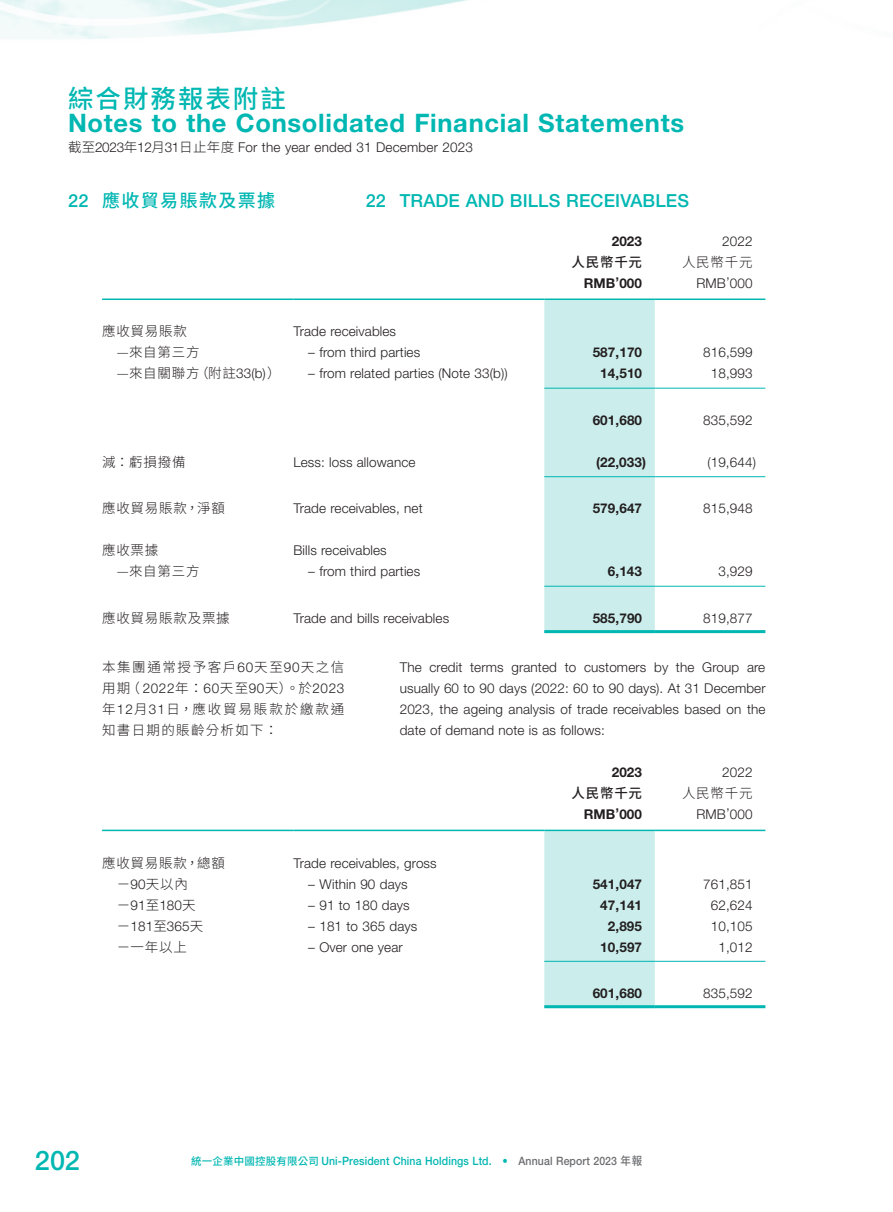
<style>
.page{position:relative;width:893px;height:1212px;background:#fff}
.page>*{position:absolute;margin:0;border:0;box-sizing:border-box;transform-origin:0 0}
.t1{font:500 27px "Helvetica Neue LT Std";color:#00b7b2}
.t2{font:700 25.5px "Helvetica Neue LT Std";letter-spacing:.03em;color:#00b7b2}
.t3{font:500 25.5px "Source Han Sans TC";letter-spacing:.08em;color:#00b7b2}
.Heading_1{font:500 18px "Helvetica Neue LT Std";letter-spacing:.01em;color:#00b7b2}
.C_Heading_1{font:500 18px "Source Han Sans TC";letter-spacing:.08em;color:#00b7b2}
.Body_Text{font:300 13.5px/21px "Helvetica Neue LT Std";letter-spacing:.01em;color:#231f20;text-align:justify}
.Body_Text-2{font:700 13.5px "Helvetica Neue LT Std";letter-spacing:.01em;color:#231f20}
.Body_Text-3{font:300 13.5px "Source Han Sans TC";letter-spacing:.06em;color:#231f20}
.C_Body_Text{font:300 13.5px/21px "Source Han Sans TC";letter-spacing:.12em;color:#231f20;text-align:justify}
.Body_Text-4{font:500 13.5px "Source Han Sans TC";letter-spacing:.06em;color:#231f20}
.t4{font:500 11.55px "Helvetica Neue LT Std";letter-spacing:.015em;color:#00b7b2;scale:.91 1}
.s1{font-family:"Source Han Sans TC"}
.s2{font-family:"Helvetica Neue LT Std"}
.s3{font-family:"Source Han Sans TC";font-size:10.5px}
.s4{color:#6c6d70}
.s5{font-family:"Source Han Sans TC";color:#6c6d70}
</style>
<div class="page">
<div style="left:544px;top:300px;width:111px;height:330px;background:#cbeeec"></div>
<hr style="left:102px;top:298px;width:191px;height:2px;background:#00b7b2">
<hr style="left:293px;top:298px;width:251px;height:2px;background:#00b7b2">
<hr style="left:544px;top:298px;width:111px;height:2px;background:#00b7b2">
<hr style="left:655px;top:298px;width:110px;height:2px;background:#00b7b2">
<hr style="left:544px;top:388px;width:111px;height:1px;background:#00b7b2">
<hr style="left:655px;top:388px;width:110px;height:1px;background:#00b7b2">
<hr style="left:544px;top:476px;width:111px;height:1px;background:#00b7b2">
<hr style="left:655px;top:476px;width:110px;height:1px;background:#00b7b2">
<hr style="left:544px;top:586px;width:111px;height:1px;background:#00b7b2">
<hr style="left:655px;top:586px;width:110px;height:1px;background:#00b7b2">
<hr style="left:544px;top:630px;width:111px;height:3px;background:#00b7b2">
<hr style="left:655px;top:630px;width:110px;height:3px;background:#00b7b2">
<div style="left:544px;top:831px;width:111px;height:174px;background:#cbeeec"></div>
<hr style="left:102px;top:830px;width:191px;height:1px;background:#00b7b2">
<hr style="left:293px;top:830px;width:251px;height:1px;background:#00b7b2">
<hr style="left:544px;top:830px;width:111px;height:1px;background:#00b7b2">
<hr style="left:655px;top:830px;width:110px;height:1px;background:#00b7b2">
<hr style="left:544px;top:961px;width:111px;height:1px;background:#00b7b2">
<hr style="left:655px;top:961px;width:110px;height:1px;background:#00b7b2">
<hr style="left:544px;top:1005px;width:111px;height:3px;background:#00b7b2">
<hr style="left:655px;top:1005px;width:110px;height:3px;background:#00b7b2">
<h2 class="t3" style="left:68px;top:84px;width:219px">綜合財務報表附註</h2>
<h2 class="t2" style="left:68px;top:107px;width:617px">Notes to the Consolidated Financial Statements</h2>
<p class="Body_Text" style="left:68px;top:136px;width:406px"><span class="s1">截至</span>2023<span class="s1">年</span>12<span class="s1">月</span>31<span class="s1">日止年度</span> For the year ended 31 December 2023</p>
<p class="C_Heading_1" style="left:68px;top:190px;width:209px"><span class="s2">22</span> 應收貿易賬款及票據</p>
<p class="Heading_1" style="left:366px;top:190px;width:325px">22 TRADE AND BILLS RECEIVABLES</p>
<p class="Body_Text-2" style="left:612px;top:233px;width:32px">2023</p>
<p class="Body_Text" style="left:722px;top:230px;width:32px">2022</p>
<p class="Body_Text-4" style="left:571px;top:254px;width:72px">人民幣千元</p>
<p class="Body_Text-3" style="left:682px;top:254px;width:72px">人民幣千元</p>
<p class="Body_Text-2" style="left:584px;top:275px;width:60px">RMB’000</p>
<p class="Body_Text" style="left:696px;top:272px;width:58px">RMB’000</p>
<p class="Body_Text-3" style="left:102px;top:324px;width:86px">應收貿易賬款</p>
<p class="Body_Text" style="left:293px;top:321px;width:104px">Trade receivables</p>
<p class="Body_Text-3" style="left:117px;top:345px;width:84px">—來自第三方</p>
<p class="Body_Text" style="left:308px;top:342px;width:113px">– from third parties</p>
<p class="Body_Text-2" style="left:593px;top:344px;width:51px">587,170</p>
<p class="Body_Text" style="left:703px;top:342px;width:51px">816,599</p>
<p class="Body_Text-3" style="left:117px;top:366px;width:165px">—來自關聯方（附註<span class="s2">33(b)</span>）</p>
<p class="Body_Text" style="left:308px;top:363px;width:201px">– from related parties (Note 33(b))</p>
<p class="Body_Text-2" style="left:600px;top:365px;width:43px">14,510</p>
<p class="Body_Text" style="left:711px;top:363px;width:43px">18,993</p>
<p class="Body_Text-2" style="left:593px;top:412px;width:51px">601,680</p>
<p class="Body_Text" style="left:703px;top:409px;width:51px">835,592</p>
<p class="Body_Text-3" style="left:102px;top:454px;width:85px">減：虧損撥備</p>
<p class="Body_Text" style="left:293px;top:451px;width:124px">Less: loss allowance</p>
<p class="Body_Text-2" style="left:596px;top:454px;width:52px">(22,033)</p>
<p class="Body_Text" style="left:707px;top:451px;width:50px">(19,644)</p>
<p class="Body_Text-3" style="left:102px;top:501px;width:125px">應收貿易賬款，淨額</p>
<p class="Body_Text" style="left:293px;top:498px;width:131px">Trade receivables, net</p>
<p class="Body_Text-2" style="left:593px;top:500px;width:51px">579,647</p>
<p class="Body_Text" style="left:703px;top:498px;width:51px">815,948</p>
<p class="Body_Text-3" style="left:102px;top:543px;width:58px">應收票據</p>
<p class="Body_Text" style="left:293px;top:540px;width:95px">Bills receivables</p>
<p class="Body_Text-3" style="left:117px;top:564px;width:84px">—來自第三方</p>
<p class="Body_Text" style="left:308px;top:561px;width:113px">– from third parties</p>
<p class="Body_Text-2" style="left:608px;top:563px;width:36px">6,143</p>
<p class="Body_Text" style="left:718px;top:561px;width:36px">3,929</p>
<p class="Body_Text-3" style="left:102px;top:610px;width:129px">應收貿易賬款及票據</p>
<p class="Body_Text" style="left:293px;top:607px;width:157px">Trade and bills receivables</p>
<p class="Body_Text-2" style="left:593px;top:610px;width:51px">585,790</p>
<p class="Body_Text" style="left:703px;top:607px;width:51px">819,877</p>
<p class="Body_Text" style="left:400px;top:656px;width:367px">The credit terms granted to customers by the Group are usually 60 to 90 days (2022: 60 to 90 days). At 31 December 2023, the ageing analysis of trade receivables based on the date of demand note is as follows:</p>
<p class="Body_Text-2" style="left:612px;top:764px;width:32px">2023</p>
<p class="Body_Text" style="left:722px;top:761px;width:32px">2022</p>
<p class="Body_Text-4" style="left:571px;top:785px;width:72px">人民幣千元</p>
<p class="Body_Text-3" style="left:682px;top:785px;width:72px">人民幣千元</p>
<p class="Body_Text-2" style="left:584px;top:806px;width:60px">RMB’000</p>
<p class="Body_Text" style="left:696px;top:803px;width:58px">RMB’000</p>
<p class="Body_Text-3" style="left:102px;top:855px;width:125px">應收貿易賬款，總額</p>
<p class="Body_Text" style="left:293px;top:852px;width:145px">Trade receivables, gross</p>
<p class="Body_Text-3" style="left:117px;top:876px;width:72px">－<span class="s2">90</span>天以內</p>
<p class="Body_Text" style="left:308px;top:873px;width:101px">– Within 90 days</p>
<p class="Body_Text-2" style="left:593px;top:875px;width:51px">541,047</p>
<p class="Body_Text" style="left:703px;top:873px;width:51px">761,851</p>
<p class="Body_Text" style="left:117px;top:894px;width:80px"><span class="s1">－</span>91<span class="s1">至</span>180<span class="s1">天</span></p>
<p class="Body_Text" style="left:308px;top:894px;width:103px">– 91 to 180 days</p>
<p class="Body_Text-2" style="left:600px;top:896px;width:43px">47,141</p>
<p class="Body_Text" style="left:711px;top:894px;width:43px">62,624</p>
<p class="Body_Text" style="left:117px;top:915px;width:88px"><span class="s1">－</span>181<span class="s1">至</span>365<span class="s1">天</span></p>
<p class="Body_Text" style="left:308px;top:915px;width:111px">– 181 to 365 days</p>
<p class="Body_Text-2" style="left:608px;top:917px;width:36px">2,895</p>
<p class="Body_Text" style="left:711px;top:915px;width:43px">10,105</p>
<p class="Body_Text-3" style="left:117px;top:939px;width:71px">－一年以上</p>
<p class="Body_Text" style="left:308px;top:936px;width:96px">– Over one year</p>
<p class="Body_Text-2" style="left:600px;top:938px;width:43px">10,597</p>
<p class="Body_Text" style="left:718px;top:936px;width:36px">1,012</p>
<p class="Body_Text-2" style="left:593px;top:985px;width:51px">601,680</p>
<p class="Body_Text" style="left:703px;top:982px;width:51px">835,592</p>
<p class="C_Body_Text" style="left:102px;top:657px;width:244px">本集團通常授予客戶<span class="s2">60</span>天至<span class="s2">90</span>天之信用期（ <span class="s2">2022</span>年：<span class="s2">60</span>天至<span class="s2">90</span>天）。於<span class="s2">2023</span>年<span class="s2">12</span>月<span class="s2">31</span>日，應收貿易賬款於繳款通知書日期的賬齡分析如下：</p>
<h1 class="t1" style="left:35px;top:1144px;width:47px">202</h1>
<p class="t4" style="left:191px;top:1154px;width:497px"><span class="s3">統一企業中國控股有限公司</span> Uni-President China Holdings Ltd. • <span class="s4">Annual Report 2023</span> <span class="s5">年報</span></p>
</div>
